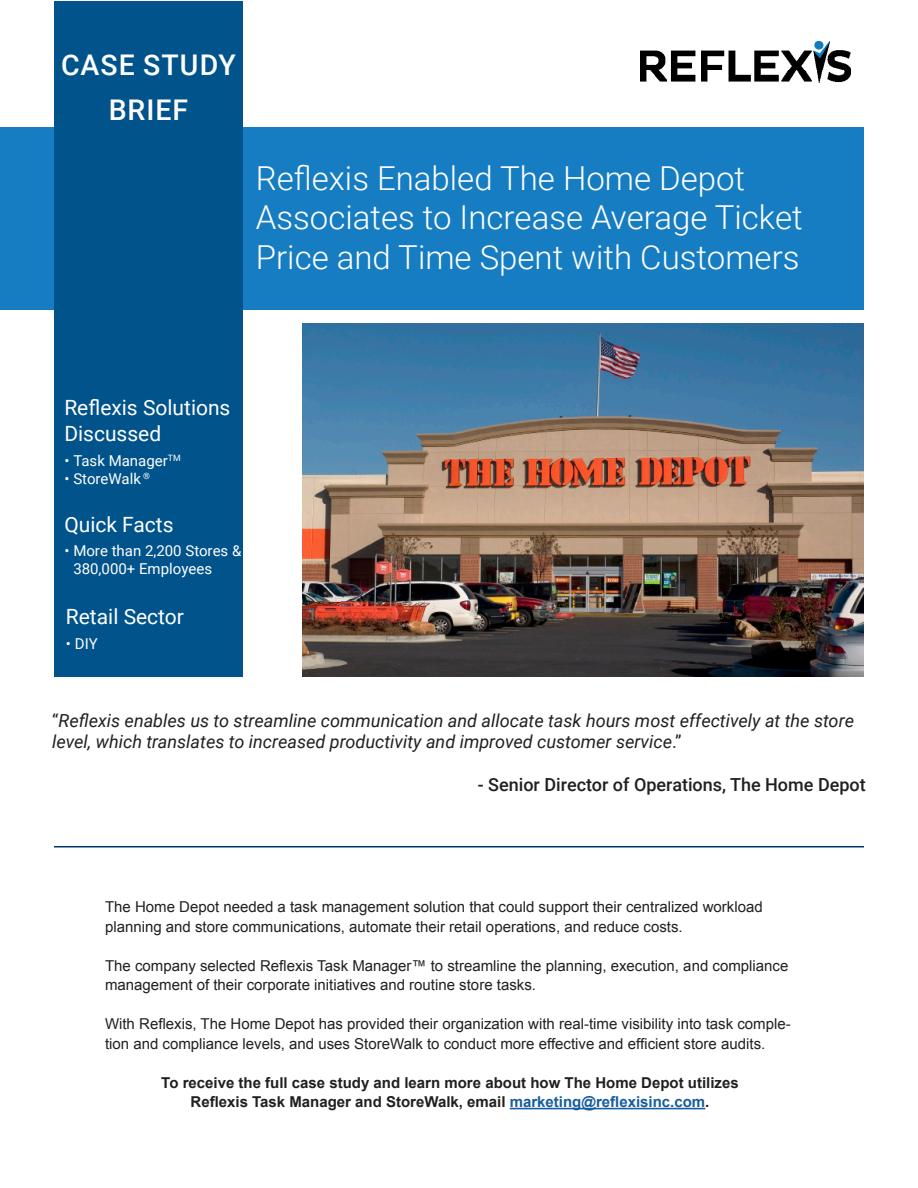
<style>
.page{position:relative;width:918px;height:1188px;background:#fff}
.page>*{position:absolute;margin:0;border:0;box-sizing:border-box;transform-origin:0 0}
.t1{font:300 33px/39.6px "Roboto";color:#fff}
.t2{font:500 28.5px "Roboto";letter-spacing:.035em;color:#fff}
.t3{font:21px "Roboto";color:#fff}
.t4{font:italic 18px/21.6px "Roboto";color:#231f20}
.t5{font:500 18px "Roboto";color:#231f20}
.t6{font:15px/19.5px "Arial";color:#231f20}
.t7{font:700 15px "Arial";color:#231f20}
.t8{font:15px/18px "Roboto";color:#fff}
.s1{font-style:normal}
.s2{color:#175d9e}
</style>
<div class="page">
<div style="left:1px;top:128px;width:863px;height:182px;background:#177dc2"></div>
<div style="left:54px;top:1px;width:189px;height:675px;background:#00538b"></div>
<hr style="left:54px;top:846px;width:810px;height:2px;background:#003770">
<hr style="left:510px;top:1108px;width:195px;height:1px;background:#175d9e">
<img style="left:641px;top:41px;width:209px;height:41px">
<img style="left:303px;top:323px;width:561px;height:353px">
<p class="t2" style="left:61px;top:45px;width:176px">CASE STUDY</p>
<p class="t2" style="left:109px;top:90px;width:81px">BRIEF</p>
<p class="t1" style="left:256px;top:157px;width:548px">Reflexis Enabled The Home Depot<br>Associates to Increase Average Ticket<br>Price and Time Spent with Customers</p>
<p class="t3" style="left:64px;top:393px;width:168px">Reflexis Solutions</p>
<p class="t3" style="left:64px;top:418px;width:98px">Discussed</p>
<p class="t8" style="left:64px;top:451px;width:118px">• Task Manager<sup>TM</sup></p>
<p class="t8" style="left:64px;top:469px;width:87px">• StoreWalk <sup>®</sup></p>
<p class="t3" style="left:64px;top:510px;width:111px">Quick Facts</p>
<p class="t8" style="left:73px;top:541px;width:170px;text-indent:-9px">• More than 2,200 Stores &amp;<br>380,000+ Employees</p>
<p class="t3" style="left:66px;top:602px;width:120px">Retail Sector</p>
<p class="t3" style="left:64px;top:610px;width:168px">Reflexis Solutions</p>
<p class="t8" style="left:66px;top:634px;width:33px">• DIY</p>
<p class="t4" style="left:52px;top:709px;width:803px"><span class="s1">“</span>Reflexis enables us to streamline communication and allocate task hours most effectively at the store level, which translates to increased productivity and improved customer service<span class="s1">.”</span></p>
<p class="t5" style="left:478px;top:772px;width:389px">- Senior Director of Operations, The Home Depot</p>
<p class="t6" style="left:105px;top:897px;width:659px">The Home Depot needed a task management solution that could support their centralized workload planning and store communications, automate their retail operations, and reduce costs.</p>
<p class="t6" style="left:105px;top:956px;width:685px">The company selected Reflexis Task Manager™ to streamline the planning, execution, and compliance management of their corporate initiatives and routine store tasks.</p>
<p class="t6" style="left:105px;top:1014px;width:687px">With Reflexis, The Home Depot has provided their organization with real-time visibility into task comple&shy;tion and compliance levels, and uses StoreWalk to conduct more effective and efficient store audits.</p>
<p class="t7" style="left:161px;top:1072px;width:579px">To receive the full case study and learn more about how The Home Depot utilizes</p>
<p class="t7" style="left:191px;top:1092px;width:520px">Reflexis Task Manager and StoreWalk, email <span class="s2">marketing@reflexisinc.com</span>.</p>
</div>
